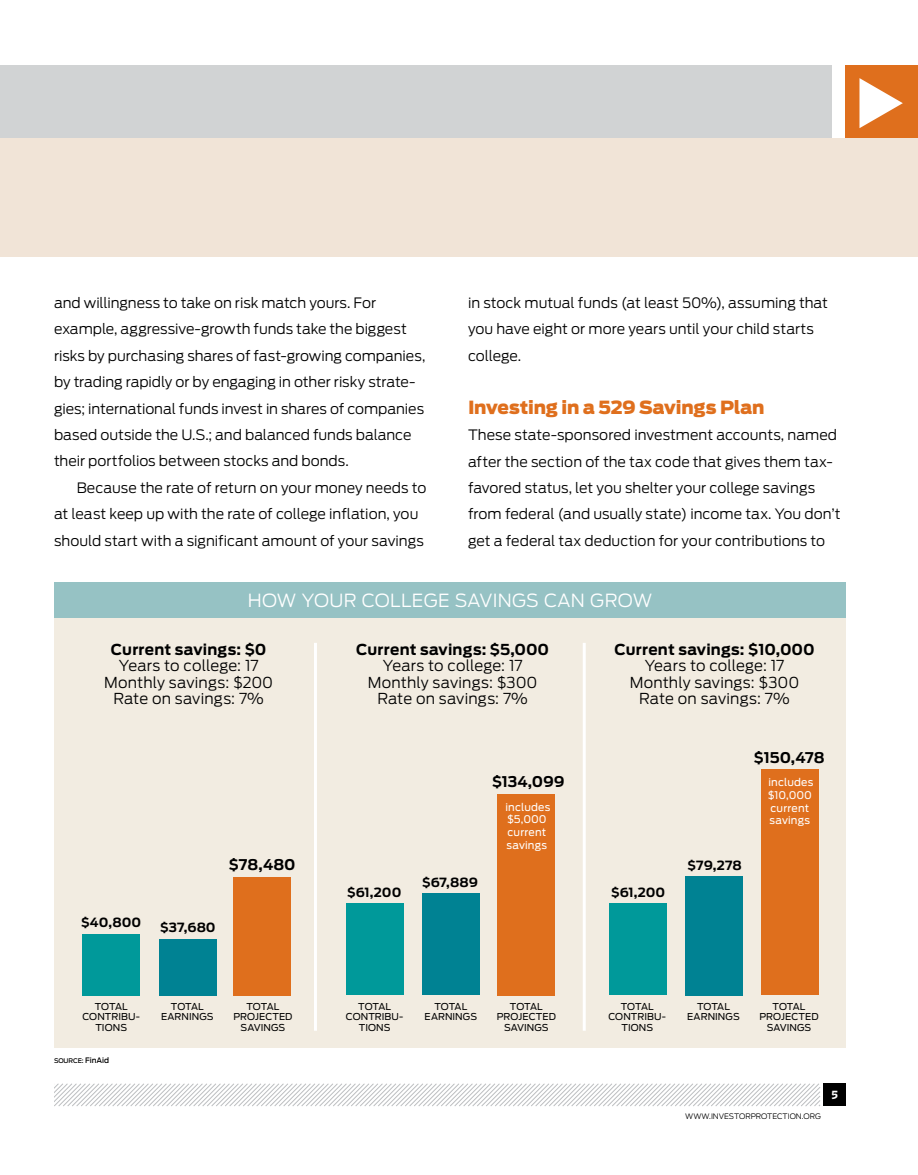
<style>
.page{position:relative;width:918px;height:1175px;background:#fff}
.page>*{position:absolute;margin:0;border:0;box-sizing:border-box;transform-origin:0 0}
.t1{font:300 18px "Antenna";letter-spacing:.025em;color:#fff}
.t2{font:900 18px "Antenna";letter-spacing:-.01em;color:#df6f1d}
.t3{font:300 15px/16.5px "Antenna";letter-spacing:.005em;color:#000;text-align:center}
.t4{font:700 15px "Antenna";letter-spacing:-.005em;color:#000}
.t5{font:700 14.7px "Antenna";letter-spacing:-.005em;color:#000}
.t6{font:300 14.25px/26.4px "Antenna";letter-spacing:-.005em;color:#000}
.t7{font:700 12.6px "Antenna";color:#000}
.t8{font:10.5px/12.6px "Antenna";color:#fff}
.t9{font:10.5px "Retina Micro D10";color:#fff}
.t10{font:9.45px/10.5px "Antenna";letter-spacing:.005em;color:#000;text-align:center}
.t11{font:300 7.5px "Antenna";letter-spacing:-.005em;color:#000}
.t12{font:500 6.3px "Antenna";letter-spacing:-.015em;color:#000}
.s1{font-size:7.5px}
</style>
<div class="page">
<div style="left:823px;top:1083px;width:23px;height:23px;background:#000"></div>
<svg style="left:54px;top:1083px;width:767px;height:24px"></svg>
<div style="left:0;top:66px;width:832px;height:72px;background:#d1d3d4"></div>
<div style="left:846px;top:66px;width:72px;height:72px;background:#df6f1d"></div>
<svg style="left:859px;top:78px;width:44px;height:50px"></svg>
<div style="left:0;top:138px;width:918px;height:118px;background:#f1e4d7"></div>
<div style="left:54px;top:616px;width:792px;height:432px;background:#f2ece1"></div>
<div style="left:54px;top:582px;width:792px;height:35px;background:#96c2c4"></div>
<div style="left:761px;top:769px;width:58px;height:226px;background:#df6f1d"></div>
<div style="left:685px;top:876px;width:58px;height:119px;background:#008293"></div>
<div style="left:609px;top:903px;width:58px;height:92px;background:#00999a"></div>
<div style="left:498px;top:794px;width:57px;height:201px;background:#df6f1d"></div>
<div style="left:422px;top:893px;width:58px;height:102px;background:#008293"></div>
<div style="left:346px;top:903px;width:58px;height:92px;background:#00999a"></div>
<div style="left:233px;top:877px;width:58px;height:118px;background:#df6f1d"></div>
<div style="left:159px;top:938px;width:58px;height:57px;background:#008293"></div>
<div style="left:82px;top:934px;width:58px;height:61px;background:#00999a"></div>
<hr style="left:314px;top:643px;width:3px;height:387px;background:#fff">
<hr style="left:583px;top:643px;width:3px;height:387px;background:#fff">
<p class="t6" style="left:54px;top:289px;width:373px">and willingness to take on risk match yours. For example, aggressive-growth funds take the biggest risks by purchasing shares of fast-growing companies, by trading rapidly or by engaging in other risky strate&shy;gies; international funds invest in shares of companies based outside the U.S.; and balanced funds balance their portfolios between stocks and bonds.</p>
<p class="t6" style="left:54px;top:474px;width:374px;text-indent:23px">Because the rate of return on your money needs to at least keep up with the rate of college inflation, you should start with a significant amount of your savings</p>
<p class="t6" style="left:468px;top:289px;width:362px">in stock mutual funds (at least 50%), assuming that you have eight or more years until your child starts college.</p>
<p class="t2" style="left:468px;top:396px;width:298px">Investing in a 529 Savings Plan</p>
<p class="t6" style="left:468px;top:422px;width:374px">These state-sponsored investment accounts, named after the section of the tax code that gives them tax&shy;favored status, let you shelter your college savings from federal (and usually state) income tax. You don’t get a federal tax deduction for your contributions to</p>
<p class="t1" style="left:248px;top:589px;width:17px">how</p>
<p class="t1" style="left:302px;top:589px;width:15px">you</p>
<p class="t1" style="left:344px;top:589px;width:45px">r college</p>
<p class="t1" style="left:455px;top:589px;width:181px">savings can grow</p>
<p class="t4" style="left:111px;top:640px;width:157px">Current savings: $0</p>
<p class="t3" style="left:104px;top:657px;width:170px">Years to college: 17<br>Monthly savings: $200<br>Rate on savings: 7%</p>
<p class="t4" style="left:356px;top:640px;width:194px">Current savings: $5,000</p>
<p class="t3" style="left:368px;top:657px;width:171px">Years to college: 17<br>Monthly savings: $300<br>Rate on savings: 7%</p>
<p class="t4" style="left:614px;top:640px;width:202px">Current savings: $10,000</p>
<p class="t3" style="left:630px;top:657px;width:171px">Years to college: 17<br>Monthly savings: $300<br>Rate on savings: 7%</p>
<p class="t7" style="left:81px;top:915px;width:61px">$40,800</p>
<p class="t5" style="left:229px;top:856px;width:68px">$78,480</p>
<p class="t7" style="left:160px;top:920px;width:57px">$37,680</p>
<p class="t7" style="left:347px;top:884px;width:56px">$61,200</p>
<p class="t7" style="left:422px;top:874px;width:57px">$67,889</p>
<p class="t5" style="left:492px;top:773px;width:74px">$134,099</p>
<p class="t8" style="left:506px;top:800px;width:46px">INCLUDES $5,000<br>CURRENT<br>SAVINGS</p>
<p class="t7" style="left:611px;top:884px;width:56px">$61,200</p>
<p class="t5" style="left:754px;top:748px;width:72px">$150,478</p>
<p class="t8" style="left:768px;top:776px;width:47px">INCLUDES $10,000<br>CURRENT<br>SAVINGS</p>
<p class="t7" style="left:688px;top:857px;width:56px">$79,278</p>
<p class="t10" style="left:687px;top:1000px;width:54px">TOTAL<br>EARNINGS</p>
<p class="t10" style="left:161px;top:1000px;width:54px">TOTAL<br>EARNINGS</p>
<p class="t10" style="left:346px;top:1001px;width:59px">TOTAL<br>CONTRIBU-<br>TIONS</p>
<p class="t10" style="left:497px;top:1001px;width:61px">TOTAL<br>PROJECTED<br>SAVINGS</p>
<p class="t10" style="left:425px;top:1000px;width:54px">TOTAL<br>EARNINGS</p>
<p class="t10" style="left:609px;top:1001px;width:59px">TOTAL<br>CONTRIBU-<br>TIONS</p>
<p class="t10" style="left:759px;top:1001px;width:61px">TOTAL<br>PROJECTED<br>SAVINGS</p>
<p class="t10" style="left:82px;top:1001px;width:59px">TOTAL<br>CONTRIBU-<br>TIONS</p>
<p class="t10" style="left:233px;top:1001px;width:61px">TOTAL<br>PROJECTED<br>SAVINGS</p>
<p class="t12" style="left:54px;top:1057px;width:56px">SOURCE: <span class="s1">FINAID</span></p>
<p class="t11" style="left:685px;top:1111px;width:10px">www</p>
<p class="t11" style="left:709px;top:1111px;width:21px">.i nvesto</p>
<p class="t11" style="left:745px;top:1111px;width:22px">rprote</p>
<p class="t11" style="left:777px;top:1111px;width:44px">ction.org</p>
<p class="t9" style="left:831px;top:1088px;width:8px">5</p>
</div>
